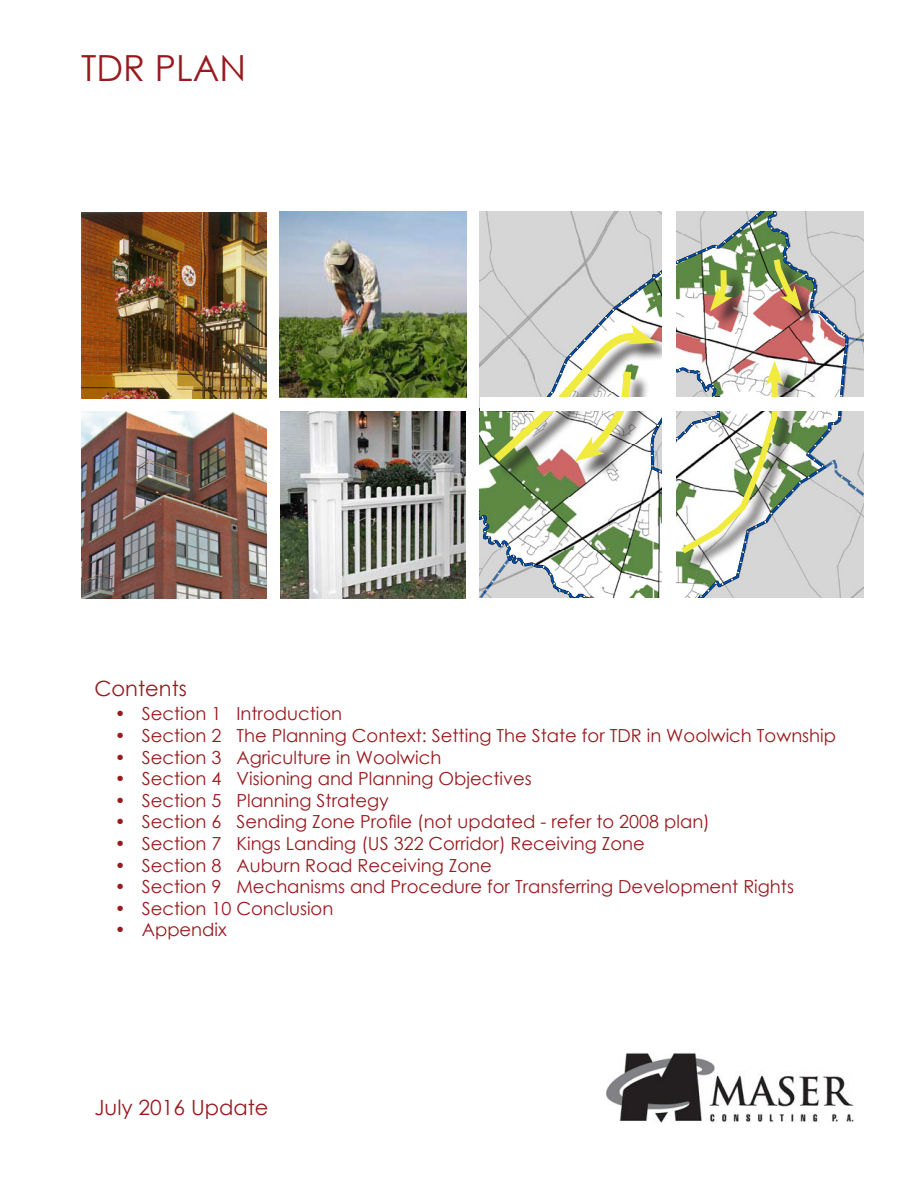
<style>
.page{position:relative;width:918px;height:1188px;background:#fff}
.page>*{position:absolute;margin:0;border:0;box-sizing:border-box;transform-origin:0 0}
.t1{font:36px "Century Gothic";color:#981a1e}
.t2{font:21px "Century Gothic";color:#981a1e}
.t3{font:18px "Century Gothic";color:#981a1e}
</style>
<div class="page">
<img style="left:81px;top:212px;width:186px;height:186px">
<img style="left:848px;top:212px;width:16px;height:386px">
<img style="left:280px;top:412px;width:186px;height:186px">
<img style="left:81px;top:412px;width:186px;height:186px">
<img style="left:280px;top:212px;width:186px;height:186px">
<svg style="left:480px;top:212px;width:368px;height:386px"></svg>
<div style="left:662px;top:191px;width:14px;height:442px;background:#fff"></div>
<div style="left:480px;top:398px;width:399px;height:13px;background:#fff"></div>
<img style="left:606px;top:1053px;width:248px;height:70px">
<p class="t1" style="left:81px;top:43px;width:167px">TDR PLAN</p>
<p class="t2" style="left:94px;top:673px;width:94px">Contents</p>
<p class="t3" style="left:115px;top:701px;width:229px">• Section 1 Introduction</p>
<p class="t3" style="left:115px;top:723px;width:723px">• Section 2 The Planning Context: Setting The State for TDR in Woolwich Township</p>
<p class="t3" style="left:115px;top:744px;width:328px">• Section 3 Agriculture in Woolwich</p>
<p class="t3" style="left:115px;top:766px;width:419px">• Section 4 Visioning and Planning Objectives</p>
<p class="t3" style="left:115px;top:788px;width:276px">• Section 5 Planning Strategy</p>
<p class="t3" style="left:115px;top:809px;width:597px">• Section 6 Sending Zone Profile (not updated - refer to 2008 plan)</p>
<p class="t3" style="left:115px;top:831px;width:532px">• Section 7 Kings Landing (US 322 Corridor) Receiving Zone</p>
<p class="t3" style="left:115px;top:852px;width:379px">• Section 8 Auburn Road Receiving Zone</p>
<p class="t3" style="left:115px;top:874px;width:681px">• Section 9 Mechanisms and Procedure for Transferring Development Rights</p>
<p class="t3" style="left:115px;top:896px;width:220px">• Section 10 Conclusion</p>
<p class="t3" style="left:115px;top:917px;width:114px">• Appendix</p>
<p class="t2" style="left:94px;top:1093px;width:176px">July 2016 Update</p>
</div>
